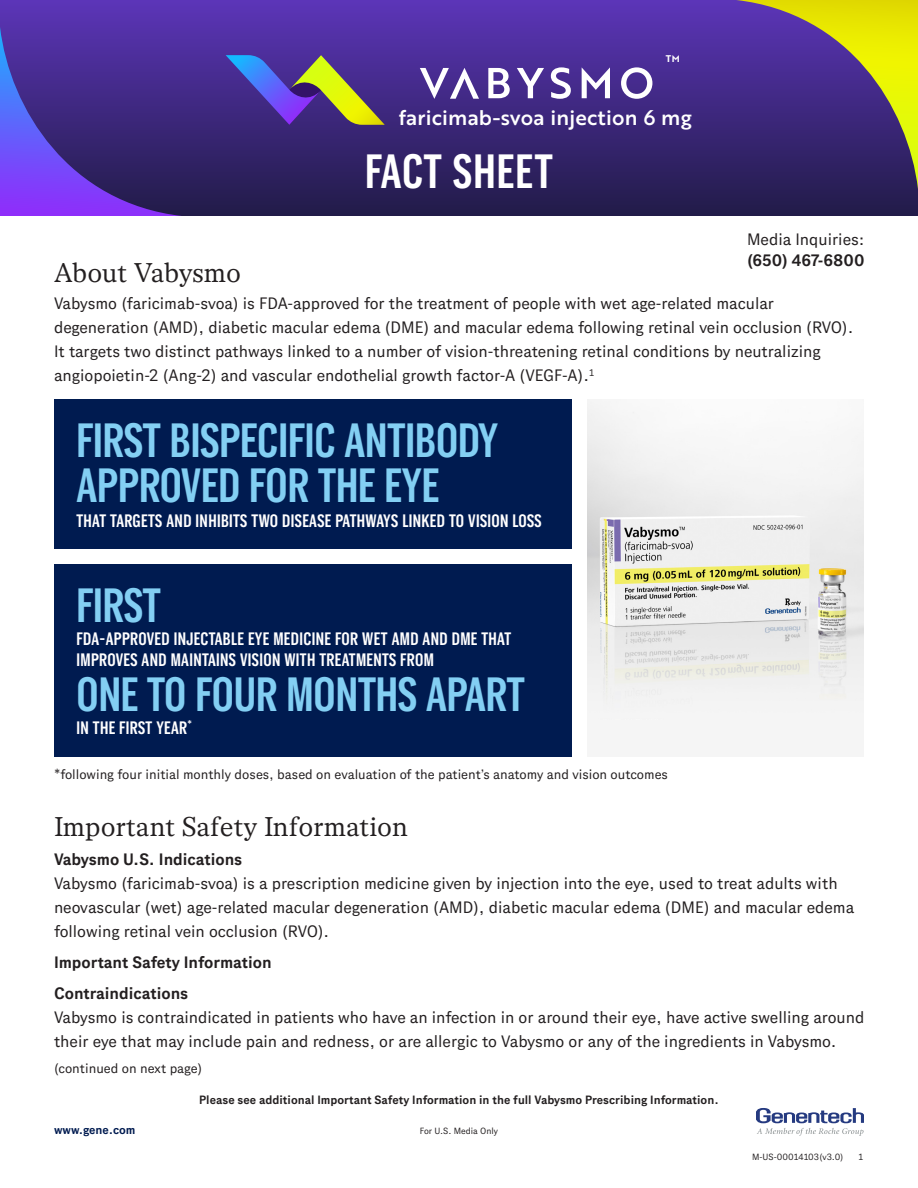
<style>
.page{position:relative;width:918px;height:1188px;background:#fff}
.page>*{position:absolute;margin:0;border:0;box-sizing:border-box;transform-origin:0 0}
.t1{font:700 48px/45px "Gene Condensed";color:#83cff3}
.t2{font:700 48px "Gene Condensed";letter-spacing:.025em;color:#fff}
.t3{font:27px "Gene Serif";color:#231f20}
.t4{font:20.7px "Brother 1816 Medium";letter-spacing:.01em;color:#fff}
.t5{font:700 18px/21px "Gene Condensed";letter-spacing:.02em;color:#fff}
.t6{font:16.5px/24px "Gene Sans";color:#231f20}
.t7{font:700 16.5px "Gene Sans";color:#231f20}
.t8{font:13.5px "Gene Sans";color:#231f20}
.t9{font:700 12px "Gene Sans";color:#231f20}
.t10{font:700 12px "Gene Sans";color:#001b50}
.t11{font:9.45px "Brother 1816 Bold";color:#fff}
.t12{font:9px "Gene Sans";color:#231f20}
</style>
<div class="page">
<svg style="left:756px;top:1108px;width:108px;height:28px"></svg>
<div style="left:0;top:0;width:918px;height:216px;background:linear-gradient(to bottom,#5c35b8,#221b49)"></div>
<svg style="left:0;top:27px;width:182px;height:189px;background:#4d31a1"></svg>
<svg style="left:736px;top:0;width:182px;height:189px;background:#69595e"></svg>
<svg style="left:420px;top:68px;width:59px;height:31px"></svg>
<svg style="left:488px;top:68px;width:22px;height:30px"></svg>
<svg style="left:517px;top:68px;width:27px;height:30px"></svg>
<svg style="left:551px;top:67px;width:20px;height:32px"></svg>
<svg style="left:582px;top:67px;width:28px;height:31px"></svg>
<svg style="left:621px;top:67px;width:31px;height:32px"></svg>
<svg style="left:226px;top:55px;width:159px;height:70px;background:#645b85"></svg>
<div style="left:588px;top:400px;width:276px;height:357px;background:#f5f5f5"></div>
<img style="left:588px;top:449px;width:276px;height:244px">
<div style="left:54px;top:400px;width:518px;height:149px;background:#001b50"></div>
<div style="left:54px;top:564px;width:518px;height:193px;background:#001b50"></div>
<p class="t11" style="left:666px;top:52px;width:15px">TM</p>
<p class="t4" style="left:399px;top:102px;width:294px">faricimab-svoa injection 6 mg</p>
<p class="t2" style="left:365px;top:143px;width:189px">FACT SHEET</p>
<p class="t6" style="left:747px;top:227px;width:119px">Media Inquiries:</p>
<p class="t7" style="left:747px;top:250px;width:119px">(650) 467-6800</p>
<p class="t3" style="left:54px;top:257px;width:188px">About Vabysmo</p>
<p class="t6" style="left:54px;top:291px;width:801px">Vabysmo (faricimab-svoa) is FDA-approved for the treatment of people with wet age-related macular degeneration (AMD), diabetic macular edema (DME) and macular edema following retinal vein occlusion (RVO).<br>It targets two distinct pathways linked to a number of vision-threatening retinal conditions by neutralizing angiopoietin-2 (Ang-2) and vascular endothelial growth factor-A (VEGF-A).<sup>1</sup></p>
<p class="t1" style="left:76px;top:417px;width:423px">FIRST BISPECIFIC ANTIBODY<br>APPROVED FOR THE EYE</p>
<p class="t5" style="left:76px;top:510px;width:467px">THAT TARGETS AND INHIBITS TWO DISEASE PATHWAYS LINKED TO VISION LOSS</p>
<p class="t1" style="left:76px;top:582px;width:86px">FIRST</p>
<p class="t5" style="left:76px;top:628px;width:436px">FDA-APPROVED INJECTABLE EYE MEDICINE FOR WET AMD AND DME THAT<br>IMPROVES AND MAINTAINS VISION WITH TREATMENTS FROM</p>
<p class="t1" style="left:76px;top:671px;width:450px">ONE TO FOUR MONTHS APART</p>
<p class="t5" style="left:76px;top:717px;width:117px">IN THE FIRST YEAR<sup>*</sup></p>
<p class="t8" style="left:54px;top:766px;width:615px">*following four initial monthly doses, based on evaluation of the patient’s anatomy and vision outcomes</p>
<p class="t3" style="left:54px;top:811px;width:355px">Important Safety Information</p>
<p class="t7" style="left:54px;top:850px;width:190px">Vabysmo U.S. Indications</p>
<p class="t6" style="left:54px;top:871px;width:802px">Vabysmo (faricimab-svoa) is a prescription medicine given by injection into the eye, used to treat adults with neovascular (wet) age‑related macular degeneration (AMD), diabetic macular edema (DME) and macular edema following retinal vein occlusion (RVO).</p>
<p class="t7" style="left:54px;top:953px;width:219px">Important Safety Information</p>
<p class="t7" style="left:54px;top:983px;width:136px">Contraindications</p>
<p class="t6" style="left:54px;top:1005px;width:812px">Vabysmo is contraindicated in patients who have an infection in or around their eye, have active swelling around their eye that may include pain and redness, or are allergic to Vabysmo or any of the ingredients in Vabysmo.</p>
<p class="t8" style="left:54px;top:1061px;width:150px">(continued on next page)</p>
<p class="t9" style="left:199px;top:1092px;width:521px">Please see additional Important Safety Information in the full Vabysmo Prescribing Information.</p>
<p class="t10" style="left:54px;top:1123px;width:83px">www.gene.com</p>
<p class="t12" style="left:420px;top:1126px;width:80px">For U.S. Media Only</p>
<p class="t12" style="left:752px;top:1151px;width:93px">M-US-00014103(v3.0)</p>
<p class="t12" style="left:858px;top:1151px;width:6px">1</p>
</div>
